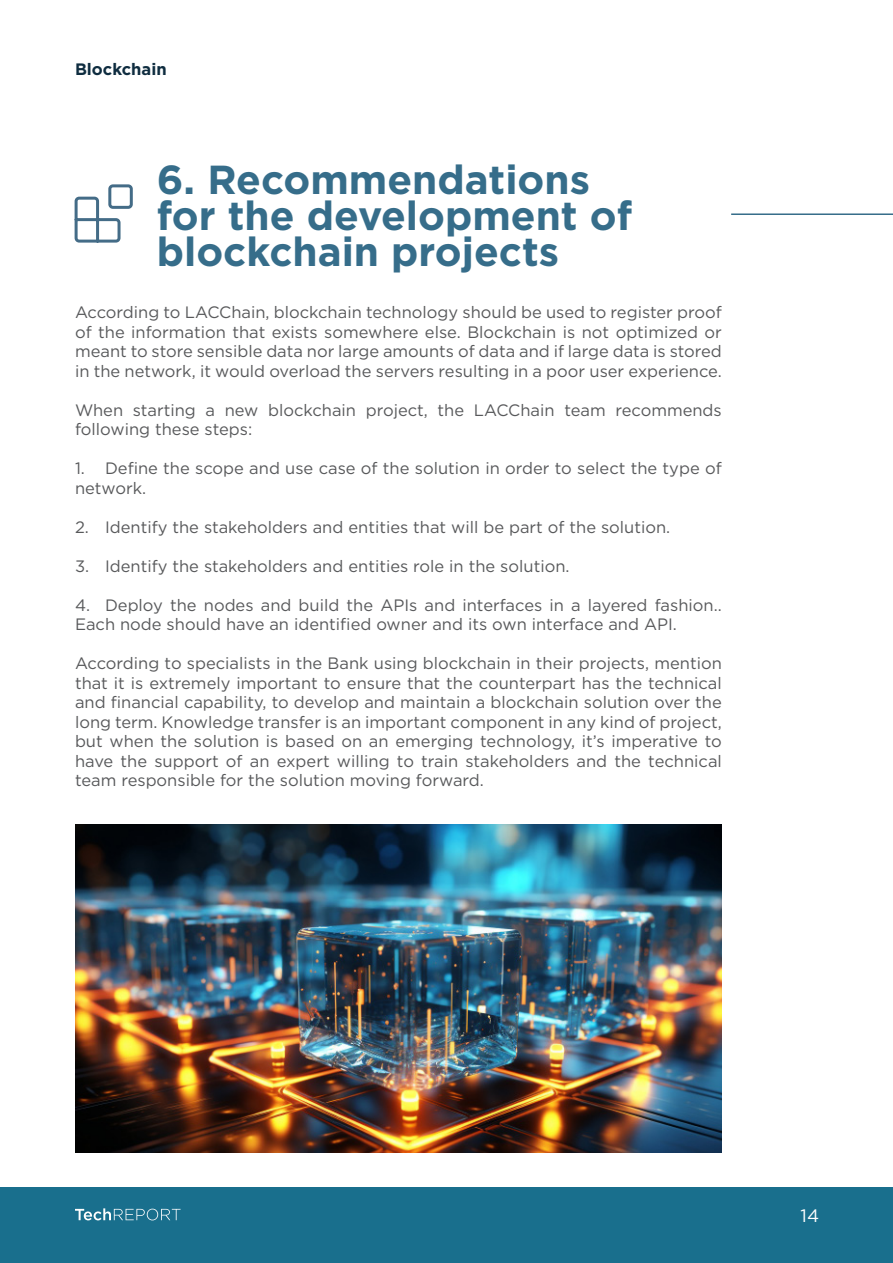
<style>
.page{position:relative;width:893px;height:1263px;background:#fff}
.page>*{position:absolute;margin:0;border:0;box-sizing:border-box;transform-origin:0 0}
.t1{font:700 40.5px/36px "Gotham";color:#366d8a}
.t2{font:18px "Gotham";color:#fff}
.t3{font:16.5px/19.5px "Gotham";color:#58595b}
.t4{font:700 16.5px "Gotham";color:#0f2d40}
</style>
<div class="page">
<div style="left:0;top:1187px;width:893px;height:76px;background:#196f8d"></div>
<svg style="left:75px;top:1208px;width:106px;height:12px"></svg>
<hr style="left:731px;top:213px;width:162px;height:2px;background:#366d8a">
<svg style="left:74px;top:184px;width:59px;height:59px"></svg>
<img style="left:75px;top:824px;width:647px;height:329px">
<p class="t4" style="left:75px;top:58px;width:93px">Blockchain</p>
<h1 class="t1" style="left:157px;top:161px;width:477px">6. Recommendations for the development of blockchain projects</h1>
<p class="t3" style="left:75px;top:302px;width:648px;text-align:justify">According to LACChain, blockchain technology should be used to register proof of the information that exists somewhere else. Blockchain is not optimized or meant to store sensible data nor large amounts of data and if large data is stored in the network, it would overload the servers resulting in a poor user experience.</p>
<p class="t3" style="left:75px;top:400px;width:648px">When starting a new blockchain project, the LACChain team recommends following these steps:</p>
<p class="t3" style="left:75px;top:458px;width:648px">1. Define the scope and use case of the solution in order to select the type of network.</p>
<p class="t3" style="left:75px;top:517px;width:597px">2. Identify the stakeholders and entities that will be part of the solution.</p>
<p class="t3" style="left:75px;top:556px;width:496px">3. Identify the stakeholders and entities role in the solution.</p>
<p class="t3" style="left:75px;top:595px;width:648px">4. Deploy the nodes and build the APIs and interfaces in a layered fashion..<br>Each node should have an identified owner and its own interface and API.</p>
<p class="t3" style="left:75px;top:653px;width:648px;text-align:justify">According to specialists in the Bank using blockchain in their projects, mention that it is extremely important to ensure that the counterpart has the technical and financial capability, to develop and maintain a blockchain solution over the long term. Knowledge transfer is an important component in any kind of project, but when the solution is based on an emerging technology, it’s imperative to have the support of an expert willing to train stakeholders and the technical team responsible for the solution moving forward.</p>
<p class="t2" style="left:800px;top:1204px;width:20px">14</p>
</div>
